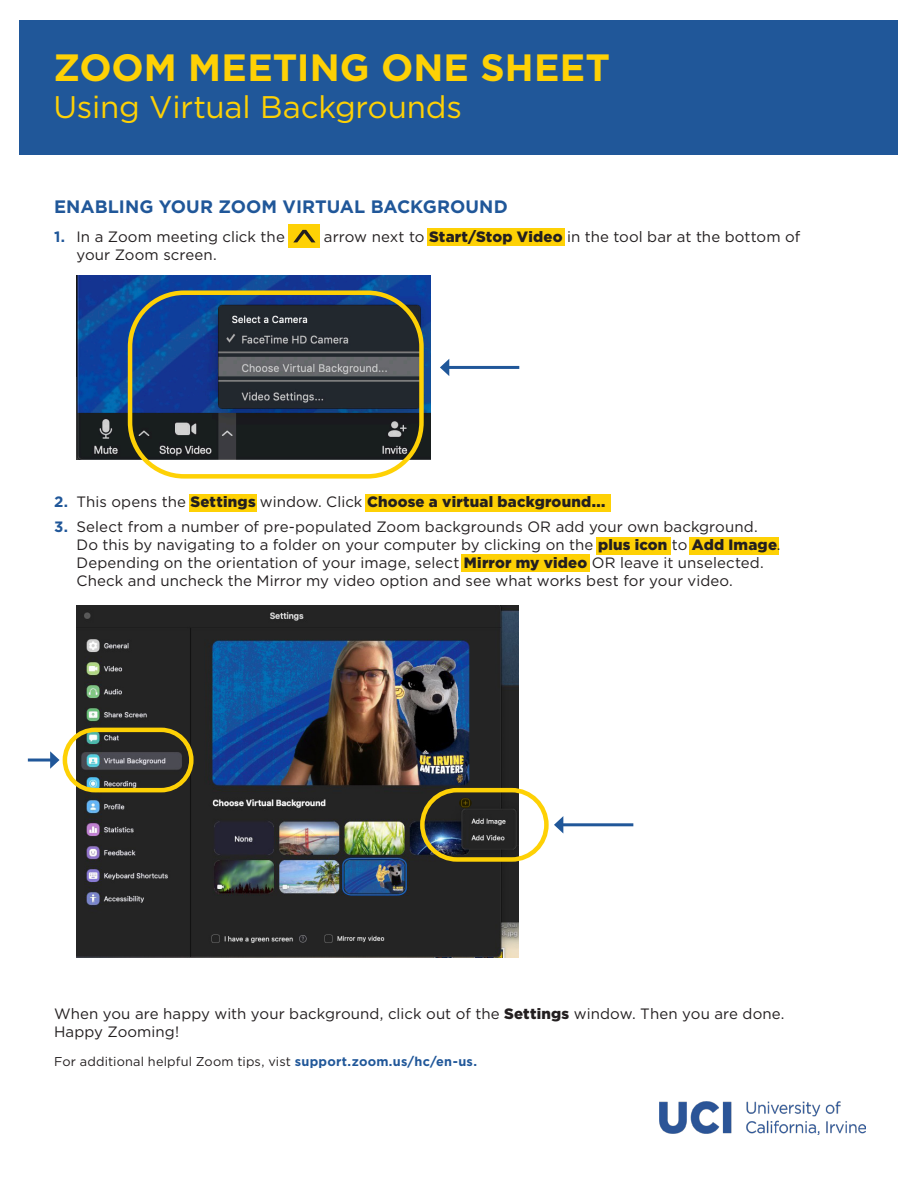
<style>
.page{position:relative;width:918px;height:1188px;background:#fff}
.page>*{position:absolute;margin:0;border:0;box-sizing:border-box;transform-origin:0 0}
.t1{font:60px "Gotham";color:#231f20}
.t2{font:700 37.95px "Gotham";color:#fed105}
.t3{font:31.2px "Gotham";letter-spacing:-.005em;color:#fed105}
.t4{font:700 18px "Gotham";color:#205799}
.t5{font:15px/18px "Gotham";letter-spacing:.005em;color:#231f20}
.t6{font:900 15px "Gotham";letter-spacing:.015em;color:#231f20}
.t7{font:12.75px "Gotham";letter-spacing:.01em;color:#231f20}
.s1{font-weight:700;color:#205799}
.s2{font-weight:900}
.s3{font-weight:400}
</style>
<div class="page">
<div style="left:689px;top:537px;width:90px;height:18px;background:#fed105"></div>
<div style="left:596px;top:537px;width:75px;height:18px;background:#fed105"></div>
<div style="left:365px;top:494px;width:245px;height:17px;background:#fed105"></div>
<div style="left:189px;top:494px;width:67px;height:17px;background:#fed105"></div>
<div style="left:427px;top:229px;width:138px;height:17px;background:#fed105"></div>
<div style="left:288px;top:225px;width:32px;height:23px;background:#fed105"></div>
<div style="left:462px;top:555px;width:128px;height:17px;background:#fed105"></div>
<div style="left:19px;top:20px;width:879px;height:135px;background:#205799"></div>
<img style="left:77px;top:605px;width:442px;height:353px">
<img style="left:76px;top:276px;width:354px;height:183px">
<div style="left:128px;top:290px;width:296px;height:189px;border:4px solid #fed105;border-radius:54px"></div>
<div style="left:63px;top:728px;width:131px;height:64px;border:4px solid #fed105;border-radius:30px"></div>
<div style="left:420px;top:788px;width:129px;height:74px;border:4px solid #fed105;border-radius:35px"></div>
<svg style="left:459px;top:798px;width:13px;height:10px"></svg>
<img style="left:659px;top:1102px;width:206px;height:32px">
<hr style="left:447px;top:366px;width:72px;height:3px;background:#205799">
<svg style="left:440px;top:359px;width:9px;height:17px"></svg>
<hr style="left:561px;top:823px;width:72px;height:3px;background:#205799">
<svg style="left:554px;top:816px;width:9px;height:17px"></svg>
<hr style="left:28px;top:759px;width:25px;height:3px;background:#205799">
<svg style="left:50px;top:751px;width:10px;height:18px"></svg>
<p class="t2" style="left:53px;top:45px;width:558px">ZOOM MEETING ONE SHEET</p>
<p class="t3" style="left:53px;top:90px;width:410px">Using Virtual Backgrounds</p>
<p class="t4" style="left:54px;top:196px;width:455px">ENABLING YOUR ZOOM VIRTUAL BACKGROUND</p>
<p class="t5" style="left:54px;top:227px;width:232px"><span class="s1">1.</span> In a Zoom meeting click the</p>
<p class="t1" style="left:289px;top:218px;width:31px">^</p>
<p class="t5" style="left:324px;top:227px;width:478px">arrow next to <span class="s2">Start/Stop Video</span> in the tool bar at the bottom of</p>
<p class="t5" style="left:76px;top:245px;width:142px">your Zoom screen.</p>
<p class="t6" style="left:54px;top:494px;width:553px"><span class="s1">2.</span> <span class="s3">This opens the</span> Settings <span class="s3">window. Click</span> Choose a virtual background...</p>
<p class="t5" style="left:76px;top:518px;width:705px;text-indent:-22px"><span class="s1">3.</span> Select from a number of pre-populated Zoom backgrounds OR add your own background.<br>Do this by navigating to a folder on your computer by clicking on the <span class="s2">plus icon</span> to <span class="s2">Add Image</span>.<br>Depending on the orientation of your image, select <span class="s2">Mirror my video</span> OR leave it unselected.<br>Check and uncheck the Mirror my video option and see what works best for your video.</p>
<p class="t5" style="left:54px;top:1004px;width:732px">When you are happy with your background, click out of the <span class="s2">Settings</span> window. Then you are done.<br>Happy Zooming!</p>
<p class="t7" style="left:54px;top:1054px;width:425px">For additional helpful Zoom tips, vist <span class="s1">support.zoom.us/hc/en-us.</span></p>
</div>
